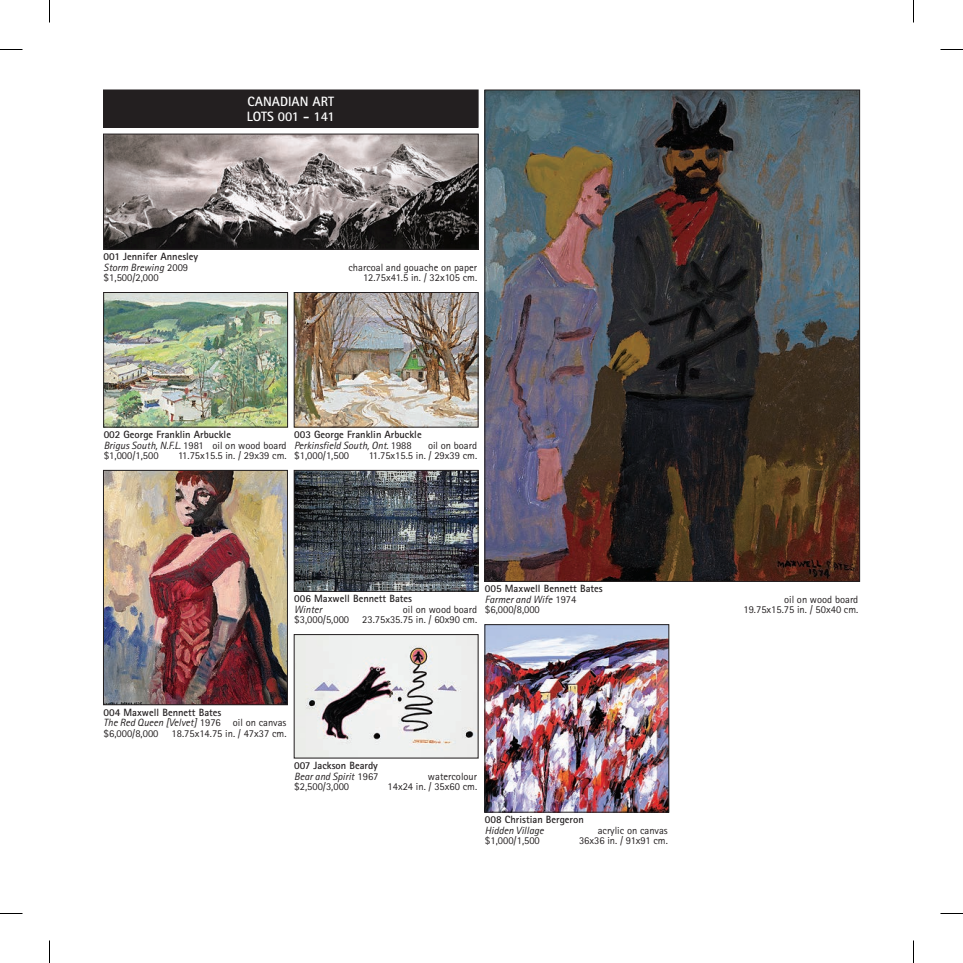
<style>
.page{position:relative;width:963px;height:963px;background:#fff}
.page>*{position:absolute;margin:0;border:0;box-sizing:border-box;transform-origin:0 0}
.t1{font:700 13.5px/15px "Rotis Sans Serif CE";color:#fff}
.t2{font:10.5px/10.5px "Rotis Sans Serif CE";color:#231f20}
.t3{font:700 10.5px/10.5px "Rotis Sans Serif CE";color:#231f20}
.t4{font:italic 10.5px "Rotis Sans Serif CE";color:#231f20}
.s1{font-weight:400;font-style:italic}
.s2{font-weight:400}
.s3{font-weight:700}
.s4{font-style:italic}
</style>
<div class="page">
<img style="left:105px;top:294px;width:181px;height:131px">
<div style="left:103px;top:292px;width:185px;height:135px;border:1px solid #231f20"></div>
<img style="left:296px;top:294px;width:180px;height:131px">
<div style="left:294px;top:292px;width:184px;height:135px;border:1px solid #231f20"></div>
<img style="left:105px;top:472px;width:181px;height:231px">
<div style="left:103px;top:470px;width:185px;height:235px;border:1px solid #231f20"></div>
<img style="left:487px;top:92px;width:371px;height:488px">
<img style="left:296px;top:472px;width:180px;height:118px">
<div style="left:294px;top:470px;width:184px;height:122px;border:1px solid #231f20"></div>
<img style="left:296px;top:636px;width:180px;height:120px">
<div style="left:294px;top:634px;width:184px;height:124px;border:1px solid #231f20"></div>
<img style="left:487px;top:626px;width:180px;height:184px">
<div style="left:485px;top:624px;width:184px;height:188px;border:1px solid #231f20"></div>
<img style="left:105px;top:136px;width:371px;height:111px">
<div style="left:103px;top:134px;width:375px;height:115px;border:1px solid #231f20"></div>
<div style="left:104px;top:90px;width:374px;height:37px;background:#231f20"></div>
<svg style="left:0;top:49px;width:22px;height:1px"></svg>
<svg style="left:940px;top:49px;width:23px;height:1px"></svg>
<svg style="left:0;top:913px;width:22px;height:1px"></svg>
<svg style="left:940px;top:913px;width:23px;height:1px"></svg>
<svg style="left:49px;top:0;width:1px;height:22px"></svg>
<svg style="left:49px;top:940px;width:1px;height:23px"></svg>
<svg style="left:913px;top:0;width:1px;height:22px"></svg>
<svg style="left:913px;top:940px;width:1px;height:23px"></svg>
<p class="t1" style="left:247px;top:94px;width:89px">CANADIAN ART<br>LOTS 001 - 141</p>
<p class="t3" style="left:104px;top:251px;width:96px">001 Jennifer Annesley<br><span class="s1">Storm Brewing</span> <span class="s2">2009</span></p>
<p class="t2" style="left:348px;top:262px;width:130px">charcoal and gouache on paper</p>
<p class="t2" style="left:104px;top:272px;width:57px">$1,500/2,000</p>
<p class="t2" style="left:363px;top:272px;width:116px">12.75x41.5 in. / 32x105 cm.</p>
<p class="t2" style="left:104px;top:429px;width:185px"><span class="s3">002 George Franklin Arbuckle<br></span><span class="s4">Brigus South, N.F.L.</span> 1981 oil on wood board $1,000/1,500</p>
<p class="t2" style="left:178px;top:450px;width:110px">11.75x15.5 in. / 29x39 cm.</p>
<p class="t3" style="left:294px;top:429px;width:129px">003 George Franklin Arbuckle<br><span class="s1">Perkinsfield South, Ont.</span> <span class="s2">1988</span></p>
<p class="t2" style="left:428px;top:440px;width:51px">oil on board</p>
<p class="t2" style="left:294px;top:450px;width:57px">$1,000/1,500</p>
<p class="t2" style="left:369px;top:450px;width:110px">11.75x15.5 in. / 29x39 cm.</p>
<p class="t3" style="left:294px;top:593px;width:119px">006 Maxwell Bennett Bates</p>
<p class="t4" style="left:294px;top:603px;width:29px">Winter</p>
<p class="t2" style="left:294px;top:604px;width:185px;text-align:right">oil on wood board<br>$3,000/5,000 23.75x35.75 in. / 60x90 cm.</p>
<p class="t3" style="left:485px;top:584px;width:119px">005 Maxwell Bennett Bates<br><span class="s1">Farmer and Wife</span> <span class="s2">1974</span></p>
<p class="t2" style="left:784px;top:594px;width:76px">oil on wood board</p>
<p class="t2" style="left:485px;top:605px;width:57px">$6,000/8,000</p>
<p class="t2" style="left:743px;top:605px;width:116px">19.75x15.75 in. / 50x40 cm.</p>
<p class="t2" style="left:103px;top:707px;width:185px"><span class="s3">004 Maxwell Bennett Bates<br></span><span class="s4">The Red Queen [Velvet]</span> 1976 oil on canvas $6,000/8,000 18.75x14.75 in. / 47x37 cm.</p>
<p class="t3" style="left:294px;top:760px;width:86px">007 Jackson Beardy<br><span class="s1">Bear and Spirit</span> <span class="s2">1967</span></p>
<p class="t2" style="left:428px;top:771px;width:51px">watercolour</p>
<p class="t2" style="left:294px;top:781px;width:57px">$2,500/3,000</p>
<p class="t2" style="left:388px;top:781px;width:91px">14x24 in. / 35x60 cm.</p>
<p class="t3" style="left:485px;top:814px;width:100px">008 Christian Bergeron</p>
<p class="t4" style="left:485px;top:824px;width:60px">Hidden Village</p>
<p class="t2" style="left:598px;top:825px;width:72px">acrylic on canvas</p>
<p class="t2" style="left:485px;top:835px;width:57px">$1,000/1,500</p>
<p class="t2" style="left:579px;top:835px;width:90px">36x36 in. / 91x91 cm.</p>
</div>
